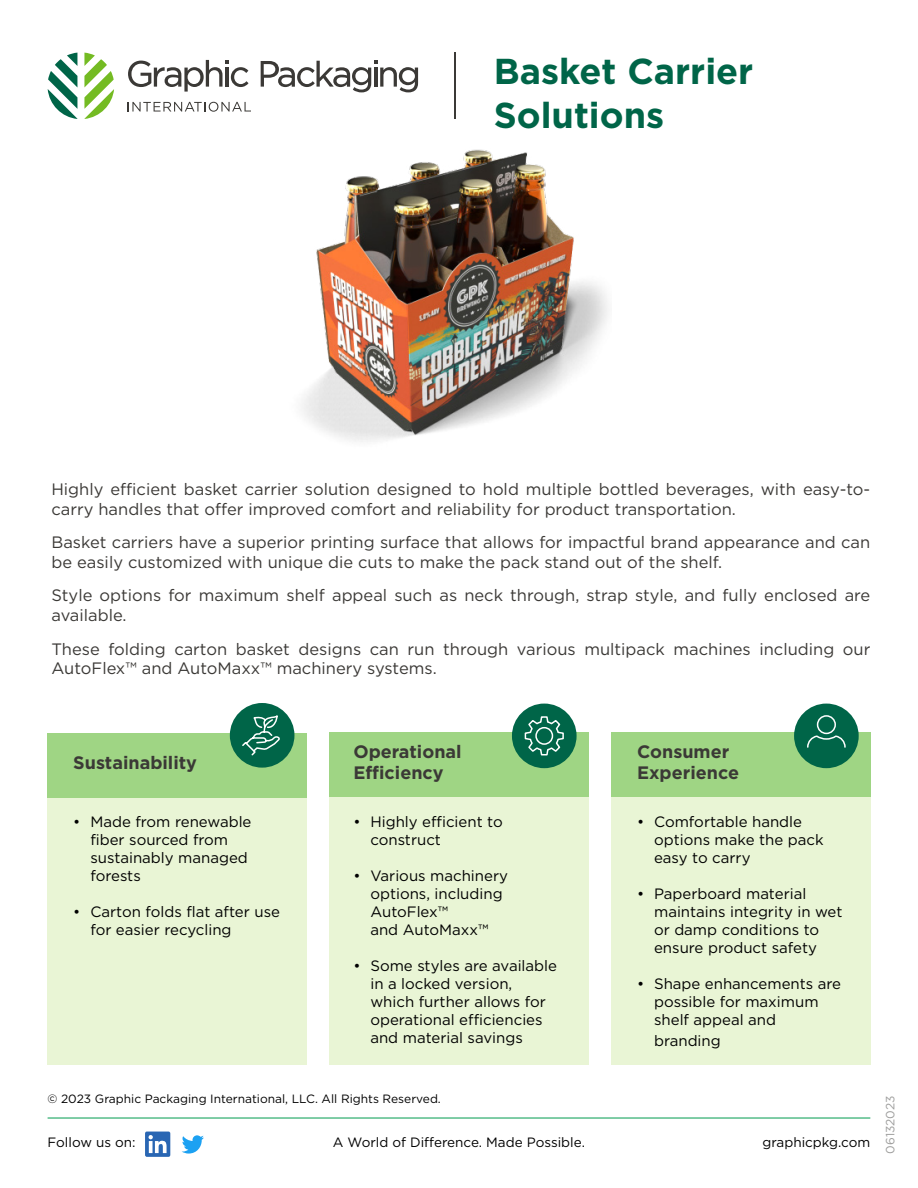
<style>
.page{position:relative;width:918px;height:1188px;background:#fff}
.page>*{position:absolute;margin:0;border:0;box-sizing:border-box;transform-origin:0 0}
.t1{font:700 36px/43.2px "Gotham HTF";color:#006548}
.t2{font:700 18px/21.6px "Gotham HTF";color:#3b3936}
.t3{font:16.5px/19.8px "Gotham HTF";color:#3b3936}
.t4{font:15px/18px "Gotham HTF";color:#000}
.t5{font:13.5px "Gotham HTF";color:#000}
.t6{font:12px "Gotham HTF";color:#000}
.t7{font:12px "Gotham HTF";color:#9d9d9c}
</style>
<div class="page">
<div style="left:48px;top:733px;width:259px;height:332px;background:#e9f5d5"></div>
<div style="left:330px;top:733px;width:259px;height:332px;background:#e9f5d5"></div>
<div style="left:611px;top:733px;width:259px;height:332px;background:#e9f5d5"></div>
<div style="left:48px;top:733px;width:259px;height:65px;background:#9fd584"></div>
<div style="left:330px;top:732px;width:259px;height:65px;background:#9fd584"></div>
<div style="left:611px;top:732px;width:259px;height:65px;background:#9fd584"></div>
<div style="left:512px;top:704px;width:65px;height:64px;background:#006548;border-radius:50%"></div>
<svg style="left:524px;top:716px;width:40px;height:40px"></svg>
<div style="left:794px;top:704px;width:65px;height:64px;background:#006548;border-radius:50%"></div>
<svg style="left:807px;top:715px;width:39px;height:33px"></svg>
<hr style="left:48px;top:1118px;width:822px;height:1px;background:#009c4f">
<svg style="left:48px;top:53px;width:29px;height:66px"></svg>
<svg style="left:84px;top:53px;width:30px;height:66px"></svg>
<svg style="left:128px;top:60px;width:121px;height:32px"></svg>
<svg style="left:128px;top:102px;width:123px;height:10px"></svg>
<svg style="left:261px;top:60px;width:157px;height:32px"></svg>
<hr style="left:454px;top:53px;width:1px;height:66px;background:#3b3936">
<svg style="left:145px;top:1132px;width:25px;height:25px"></svg>
<svg style="left:182px;top:1135px;width:22px;height:19px"></svg>
<div style="left:230px;top:703px;width:64px;height:65px;background:#006548;border-radius:50%"></div>
<svg style="left:242px;top:715px;width:38px;height:41px"></svg>
<img style="left:302px;top:149px;width:306px;height:293px">
<h1 class="t1" style="left:494px;top:49px;width:261px">Basket Carrier<br>Solutions</h1>
<p class="t3" style="left:51px;top:479px;width:820px">Highly efficient basket carrier solution designed to hold multiple bottled beverages, with easy-to&shy;carry handles that offer improved comfort and reliability for product transportation.</p>
<p class="t3" style="left:51px;top:532px;width:820px">Basket carriers have a superior printing surface that allows for impactful brand appearance and can be easily customized with unique die cuts to make the pack stand out of the shelf.</p>
<p class="t3" style="left:51px;top:585px;width:820px">Style options for maximum shelf appeal such as neck through, strap style, and fully enclosed are available.</p>
<p class="t3" style="left:51px;top:639px;width:820px">These folding carton basket designs can run through various multipack machines including our<br>AutoFlex™ and AutoMaxx™ machinery systems.</p>
<p class="t2" style="left:73px;top:752px;width:125px">Sustainability</p>
<p class="t2" style="left:353px;top:740px;width:110px">Operational<br>Efficiency</p>
<p class="t4" style="left:90px;top:812px;width:163px;text-indent:-17px">• Made from renewable fiber sourced from sustainably managed forests</p>
<p class="t4" style="left:90px;top:902px;width:191px;text-indent:-17px">• Carton folds flat after use for easier recycling</p>
<p class="t4" style="left:370px;top:812px;width:134px;text-indent:-17px">• Highly efficient to construct</p>
<p class="t4" style="left:370px;top:866px;width:139px;text-indent:-17px">• Various machinery options, including<br>AutoFlex™<br>and AutoMaxx™</p>
<p class="t4" style="left:370px;top:956px;width:188px;text-indent:-17px">• Some styles are available in a locked version, which further allows for operational efficiencies and material savings</p>
<p class="t2" style="left:637px;top:740px;width:104px">Consumer<br>Experience</p>
<p class="t4" style="left:654px;top:812px;width:171px;text-indent:-17px">• Comfortable handle options make the pack easy to carry</p>
<p class="t4" style="left:654px;top:884px;width:190px;text-indent:-17px">• Paperboard material maintains integrity in wet or damp conditions to ensure product safety</p>
<p class="t4" style="left:654px;top:974px;width:189px;text-indent:-17px">• Shape enhancements are possible for maximum shelf appeal and</p>
<p class="t4" style="left:654px;top:1032px;width:68px">branding</p>
<p class="t6" style="left:48px;top:1092px;width:395px">© 2023 Graphic Packaging International, LLC. All Rights Reserved.</p>
<p class="t5" style="left:48px;top:1135px;width:90px">Follow us on:</p>
<p class="t5" style="left:333px;top:1135px;width:254px">A World of Difference. Made Possible.</p>
<p class="t5" style="left:763px;top:1135px;width:109px">graphicpkg.com</p>
<p class="t7" style="left:884px;top:1154px;width:59px;rotate:-90deg">06132023</p>
</div>
